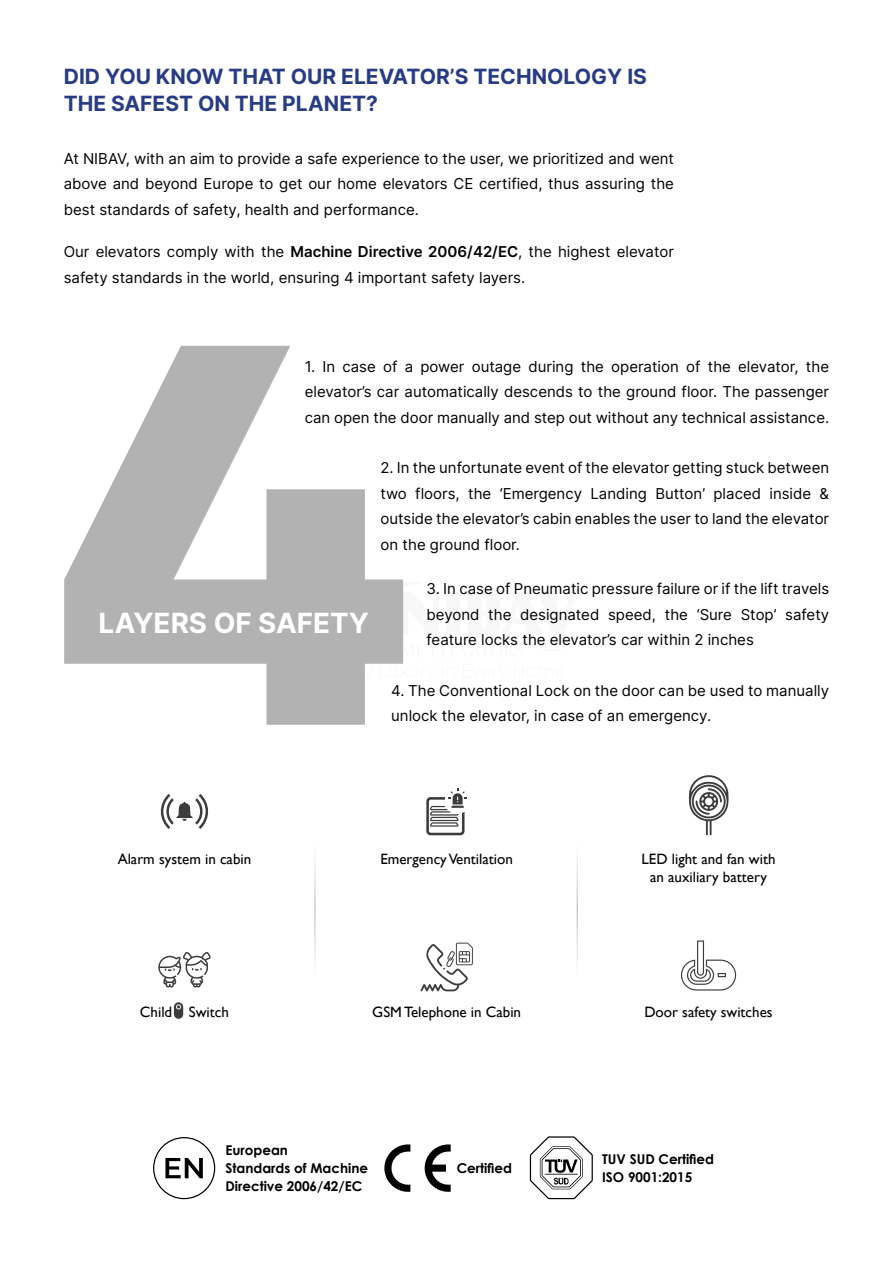
<style>
.page{position:relative;width:893px;height:1263px;background:#fff}
.page>*{position:absolute;margin:0;border:0;box-sizing:border-box;transform-origin:0 0}
.t1{font:700 27.9px "Inter";color:#fff}
.t2{font:700 21px/27px "Inter";color:#283c85}
.t3{font:15px/25.5px "Inter";color:#000;text-align:justify}
.t4{font:15px/18px "Gill Sans";color:#000;text-align:center}
.t5{font:700 13.5px/18px "Century Gothic";color:#000}
.s1{font-weight:600}
</style>
<div class="page">
<svg style="left:403px;top:644px;width:1px;height:13px"></svg>
<div style="left:153px;top:1137px;width:62px;height:62px;border:1px solid #000;border-radius:50%"></div>
<svg style="left:165px;top:1158px;width:38px;height:20px"></svg>
<svg style="left:424px;top:1144px;width:27px;height:48px"></svg>
<svg style="left:384px;top:1144px;width:26px;height:48px"></svg>
<svg style="left:530px;top:1136px;width:63px;height:63px"></svg>
<svg style="left:64px;top:346px;width:339px;height:379px;fill:#b3b2b2"></svg>
<svg style="left:426px;top:789px;width:41px;height:46px"></svg>
<svg style="left:689px;top:775px;width:40px;height:60px"></svg>
<svg style="left:158px;top:952px;width:53px;height:36px"></svg>
<svg style="left:420px;top:943px;width:53px;height:48px"></svg>
<svg style="left:681px;top:940px;width:55px;height:50px"></svg>
<svg style="left:199px;top:794px;width:10px;height:35px"></svg>
<svg style="left:195px;top:798px;width:10px;height:27px"></svg>
<svg style="left:160px;top:794px;width:33px;height:35px"></svg>
<svg style="left:174px;top:1002px;width:9px;height:17px"></svg>
<hr style="left:577px;top:843px;width:1px;height:134px;background:#b3b2b2">
<hr style="left:315px;top:843px;width:1px;height:134px;background:#b3b2b2">
<h2 class="t2" style="left:64px;top:63px;width:585px">DID YOU KNOW THAT OUR ELEVATOR’S TECHNOLOGY IS<br>THE SAFEST ON THE PLANET?</h2>
<p class="t3" style="left:64px;top:145px;width:612px">At NIBAV, with an aim to provide a safe experience to the user, we prioritized and went above and beyond Europe to get our home elevators CE certified, thus assuring the best standards of safety, health and performance.</p>
<p class="t3" style="left:64px;top:239px;width:612px">Our elevators comply with the <span class="s1">Machine Directive 2006/42/EC</span>, the highest elevator safety standards in the world, ensuring 4 important safety layers.</p>
<p class="t3" style="left:305px;top:353px;width:526px">1. In case of a power outage during the operation of the elevator, the elevator’s car automatically descends to the ground floor. The passenger can open the door manually and step out without any technical assistance.</p>
<p class="t3" style="left:381px;top:455px;width:450px">2. In the unfortunate event of the elevator getting stuck between two floors, the ‘Emergency Landing Button’ placed inside &amp; outside the elevator’s cabin enables the user to land the elevator on the ground floor.</p>
<p class="t3" style="left:427px;top:576px;width:404px">3. In case of Pneumatic pressure failure or if the lift travels beyond the designated speed, the ‘Sure Stop’ safety feature locks the elevator’s car within 2 inches</p>
<p class="t3" style="left:391px;top:677px;width:439px">4. The Conventional Lock on the door can be used to manually unlock the elevator, in case of an emergency.</p>
<h1 class="t1" style="left:98px;top:602px;width:272px">LAYERS OF SAFETY</h1>
<p class="t4" style="left:118px;top:850px;width:135px">Alarm system in cabin</p>
<p class="t4" style="left:140px;top:1003px;width:91px">Child Switch</p>
<p class="t4" style="left:380px;top:850px;width:134px">Emergency Ventilation</p>
<p class="t4" style="left:372px;top:1003px;width:150px">GSM Telephone in Cabin</p>
<p class="t4" style="left:641px;top:850px;width:136px">LED light and fan with an auxiliary battery</p>
<p class="t4" style="left:644px;top:1003px;width:130px">Door safety switches</p>
<p class="t5" style="left:225px;top:1141px;width:144px">European<br>Standards of Machine<br>Directive 2006/42/EC</p>
<p class="t5" style="left:457px;top:1159px;width:57px">Certified</p>
<p class="t5" style="left:602px;top:1149px;width:113px">TUV SUD Certified<br>ISO 9001:2015</p>
</div>
